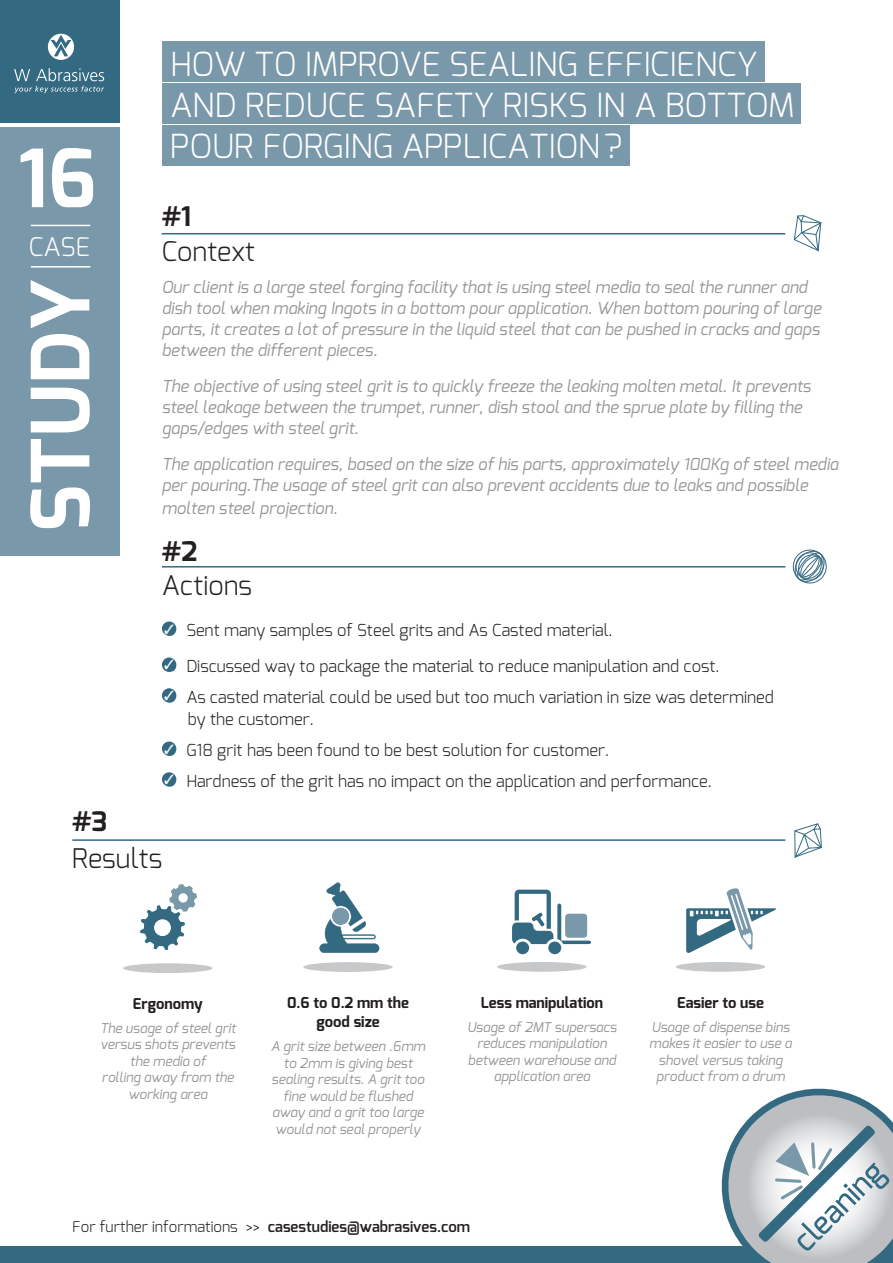
<style>
.page{position:relative;width:893px;height:1263px;background:#fff}
.page>*{position:absolute;margin:0;border:0;box-sizing:border-box;transform-origin:0 0}
.t1{font:700 80.1px "Exo";color:#fff}
.t2{font:300 33.15px/41.1px "Exo";color:#fff}
.t3{font:300 27px "Exo";color:#231f20}
.t4{font:700 27px "Exo";color:#231f20}
.t5{font:300 25.65px "Exo";color:#fff}
.t6{font:italic 16.5px/21px "Exo";color:#939598}
.t7{font:300 16.5px/22.5px "Exo";color:#231f20}
.t8{font:700 15px/19.5px "Exo";color:#231f20;text-align:center}
.t9{font:600 15px "Exo";color:#231f20}
.t10{font:italic 13.5px/16.5px "Exo";color:#939598;text-align:center}
.s1{color:#fff}
.s2{font-weight:300}
</style>
<div class="page">
<div style="left:0;top:0;width:119px;height:123px;background:#336a81"></div>
<div style="left:0;top:127px;width:119px;height:428px;background:#7998a9"></div>
<div style="left:162px;top:42px;width:603px;height:40px;background:#7998a9"></div>
<div style="left:162px;top:125px;width:467px;height:41px;background:#7998a9"></div>
<div style="left:162px;top:83px;width:638px;height:41px;background:#7998a9"></div>
<div style="left:0;top:1246px;width:893px;height:17px;background:#336a81"></div>
<svg style="left:721px;top:1088px;width:172px;height:175px"></svg>
<svg style="left:794px;top:215px;width:27px;height:37px"></svg>
<svg style="left:794px;top:823px;width:28px;height:35px"></svg>
<svg style="left:792px;top:549px;width:35px;height:35px"></svg>
<svg style="left:48px;top:34px;width:26px;height:26px"></svg>
<svg style="left:14px;top:68px;width:91px;height:25px"></svg>
<hr style="left:31px;top:225px;width:59px;height:1px;background:#fff">
<hr style="left:31px;top:266px;width:59px;height:2px;background:#fff">
<hr style="left:72px;top:839px;width:713px;height:2px;background:#336a81">
<hr style="left:162px;top:233px;width:623px;height:1px;background:#336a81">
<hr style="left:162px;top:566px;width:623px;height:1px;background:#336a81">
<div style="left:162px;top:621px;width:14px;height:15px;background:#336a81;border-radius:50%"></div>
<div style="left:162px;top:657px;width:14px;height:15px;background:#336a81;border-radius:50%"></div>
<div style="left:162px;top:688px;width:14px;height:15px;background:#336a81;border-radius:50%"></div>
<div style="left:162px;top:741px;width:14px;height:15px;background:#336a81;border-radius:50%"></div>
<div style="left:162px;top:772px;width:14px;height:15px;background:#336a81;border-radius:50%"></div>
<svg style="left:123px;top:963px;width:90px;height:10px"></svg>
<div style="left:303px;top:962px;width:90px;height:10px;background:#c7c8ca;border-radius:50%"></div>
<div style="left:497px;top:962px;width:90px;height:10px;background:#c7c8ca;border-radius:50%"></div>
<div style="left:676px;top:962px;width:89px;height:10px;background:#c7c8ca;border-radius:50%"></div>
<svg style="left:138px;top:884px;width:59px;height:89px"></svg>
<svg style="left:686px;top:888px;width:90px;height:65px"></svg>
<div style="left:548px;top:941px;width:13px;height:13px;background:#336a81;border-radius:50%"></div>
<div style="left:516px;top:941px;width:13px;height:13px;background:#336a81;border-radius:50%"></div>
<svg style="left:512px;top:890px;width:79px;height:54px"></svg>
<svg style="left:319px;top:882px;width:60px;height:71px"></svg>
<div style="left:332px;top:908px;width:17px;height:17px;background:#7998a9;border-radius:50%"></div>
<h1 class="t1" style="left:18px;top:127px;width:80px">16</h1>
<h3 class="t5" style="left:29px;top:230px;width:63px">CASE</h3>
<h1 class="t1" style="left:9px;top:532px;width:255px;rotate:-90deg">STUDY</h1>
<h3 class="t4" style="left:72px;top:804px;width:37px">#3</h3>
<h2 class="t2" style="left:170px;top:43px;width:626px">HOW TO IMPROVE SEALING EFFICIENCY<br>AND REDUCE SAFETY RISKS IN A BOTTOM<br>POUR FORGING APPLICATION?</h2>
<h3 class="t4" style="left:162px;top:199px;width:31px">#1</h3>
<h3 class="t3" style="left:162px;top:234px;width:95px">Context</h3>
<p class="t6" style="left:162px;top:276px;width:661px">Our client is a large steel forging facility that is using steel media to seal the runner and dish tool when making Ingots in a bottom pour application. When bottom pouring of large parts, it creates a lot of pressure in the liquid steel that can be pushed in cracks and gaps between the different pieces.</p>
<p class="t6" style="left:162px;top:375px;width:651px">The objective of using steel grit is to quickly freeze the leaking molten metal. It prevents steel leakage between the trumpet, runner, dish stool and the sprue plate by filling the gaps/edges with steel grit.</p>
<p class="t6" style="left:162px;top:453px;width:678px">The application requires, based on the size of his parts, approximately 100Kg of steel media per pouring.The usage of steel grit can also prevent accidents due to leaks and possible</p>
<p class="t6" style="left:162px;top:498px;width:177px">molten steel projection.</p>
<h3 class="t4" style="left:162px;top:534px;width:37px">#2</h3>
<h3 class="t3" style="left:162px;top:568px;width:92px">Actions</h3>
<p class="t7" style="left:164px;top:619px;width:450px"><span class="s1">✓</span> Sent many samples of Steel grits and As Casted material.</p>
<p class="t7" style="left:164px;top:655px;width:557px"><sup>✓</sup> Discussed way to package the material to reduce manipulation and cost.</p>
<p class="t7" style="left:188px;top:685px;width:588px;text-indent:-23px"><sup>✓</sup> As casted material could be used but too much variation in size was determined by the customer.</p>
<p class="t7" style="left:164px;top:739px;width:446px"><span class="s1">✓</span> G18 grit has been found to be best solution for customer.</p>
<p class="t7" style="left:164px;top:769px;width:549px"><sup>✓</sup> Hardness of the grit has no impact on the application and performance.</p>
<h3 class="t3" style="left:72px;top:841px;width:92px">Results</h3>
<p class="t8" style="left:133px;top:994px;width:72px">Ergonomy</p>
<p class="t10" style="left:100px;top:1020px;width:137px">The usage of steel grit versus shots prevents the media of<br>rolling away from the working area</p>
<p class="t8" style="left:287px;top:992px;width:123px">0.6 to 0.2 mm the good size</p>
<p class="t10" style="left:271px;top:1038px;width:156px">A grit size between .6mm to 2mm is giving best sealing results. A grit too fine would be flushed away and a grit too large would not seal properly</p>
<p class="t8" style="left:481px;top:993px;width:124px">Less manipulation</p>
<p class="t10" style="left:467px;top:1018px;width:151px">Usage of 2MT supersacs reduces manipulation between warehouse and application area</p>
<p class="t8" style="left:677px;top:993px;width:88px">Easier to use</p>
<p class="t10" style="left:649px;top:1018px;width:144px">Usage of dispense bins makes it easier to use a shovel versus taking product from a drum</p>
<p class="t9" style="left:72px;top:1217px;width:399px"><span class="s2">For further informations &gt;&gt;</span> casestudies@wabrasives.com</p>
</div>
